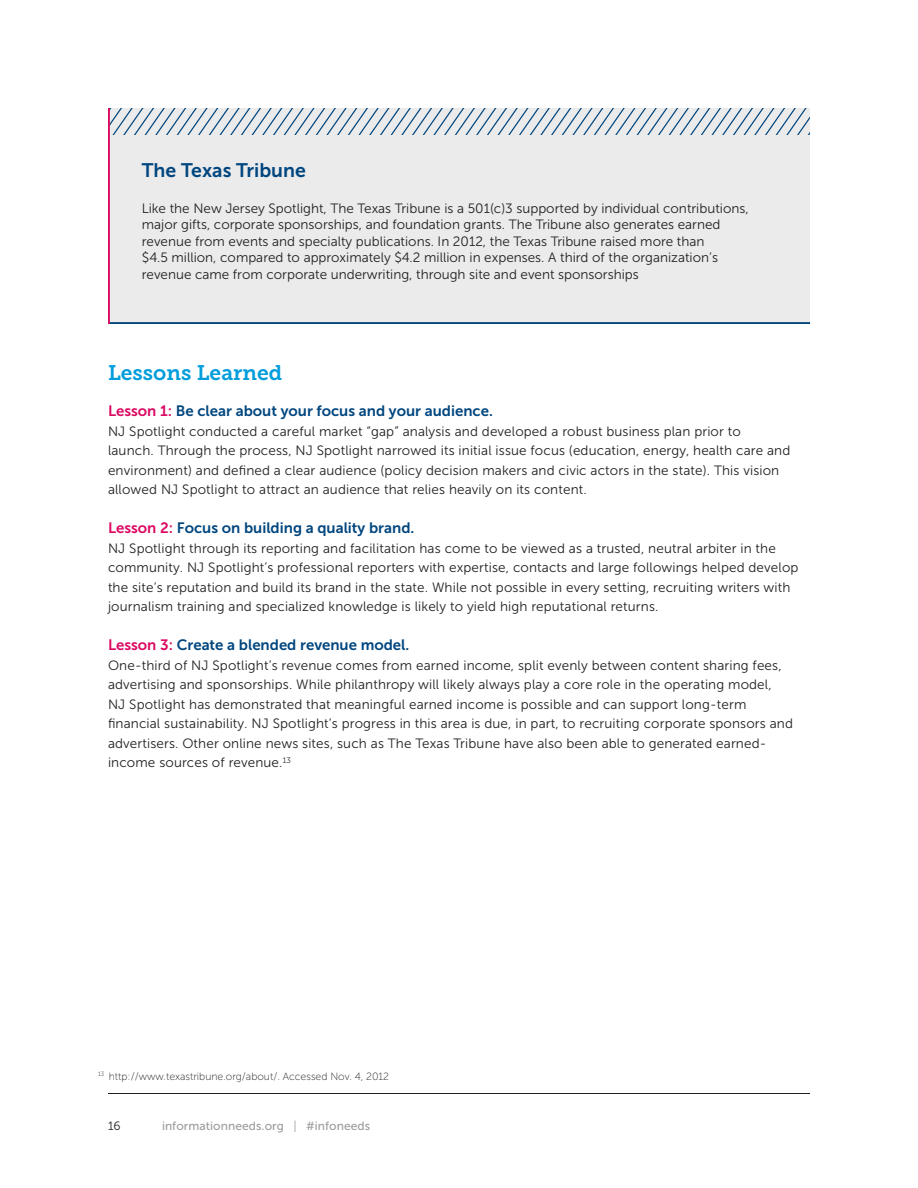
<style>
.page{position:relative;width:918px;height:1188px;background:#fff}
.page>*{position:absolute;margin:0;border:0;box-sizing:border-box;transform-origin:0 0}
.t1{font:21px "Museo Slab 700";color:#009ddc}
.t2{font:19.5px "Museo Sans 700";color:#00467f}
.t3{font:15px "Museo Sans 700";color:#00467f}
.t4{font:13.5px/19.5px "Museo Sans 300";letter-spacing:.01em;color:#231f20}
.t5{font:12px "Museo Sans 500";letter-spacing:.005em;color:#9b9d9f}
.t6{font:12px "Museo Sans 300";color:#231f20}
.t7{font:10.5px "Museo Sans 100";color:#231f20}
.s1{color:#db0962}
.s2{font-family:"Museo Sans 300"}
</style>
<div class="page">
<hr style="left:108px;top:1093px;width:702px;height:1px;background:#231f20">
<div style="left:108px;top:108px;width:702px;height:216px;background:#ebebec"></div>
<svg style="left:110px;top:108px;width:700px;height:27px"></svg>
<hr style="left:108px;top:322px;width:702px;height:2px;background:#00467f">
<hr style="left:108px;top:108px;width:2px;height:216px;background:#db0962">
<h2 class="t2" style="left:142px;top:159px;width:166px">The Texas Tribune</h2>
<p class="t4" style="left:142px;top:200px;width:608px;line-height:16.5px">Like the New Jersey Spotlight, The Texas Tribune is a 501(c)3 supported by individual contributions, major gifts, corporate sponsorships, and foundation grants. The Tribune also generates earned revenue from events and specialty publications. In 2012, the Texas Tribune raised more than<br>$4.5 million, compared to approximately $4.2 million in expenses. A third of the organization’s revenue came from corporate underwriting, through site and event sponsorships</p>
<h1 class="t1" style="left:108px;top:361px;width:176px">Lessons Learned</h1>
<p class="t3" style="left:108px;top:403px;width:386px"><span class="s1">Lesson 1:</span> Be clear about your focus and your audience.</p>
<p class="t4" style="left:108px;top:421px;width:684px">NJ Spotlight conducted a careful market “gap” analysis and developed a robust business plan prior to<br>launch. Through the process, NJ Spotlight narrowed its initial issue focus (education, energy, health care and environment) and defined a clear audience (policy decision makers and civic actors in the state). This vision allowed NJ Spotlight to attract an audience that relies heavily on its content.</p>
<p class="t3" style="left:108px;top:520px;width:308px"><span class="s1">Lesson 2:</span> Focus on building a quality brand.</p>
<p class="t4" style="left:108px;top:538px;width:692px">NJ Spotlight through its reporting and facilitation has come to be viewed as a trusted, neutral arbiter in the community. NJ Spotlight’s professional reporters with expertise, contacts and large followings helped develop the site’s reputation and build its brand in the state. While not possible in every setting, recruiting writers with journalism training and specialized knowledge is likely to yield high reputational returns.</p>
<p class="t3" style="left:108px;top:637px;width:303px"><span class="s1">Lesson 3:</span> Create a blended revenue model.</p>
<p class="t4" style="left:108px;top:655px;width:687px">One-third of NJ Spotlight’s revenue comes from earned income, split evenly between content sharing fees, advertising and sponsorships. While philanthropy will likely always play a core role in the operating model,<br>NJ Spotlight has demonstrated that meaningful earned income is possible and can support long-term financial sustainability. NJ Spotlight’s progress in this area is due, in part, to recruiting corporate sponsors and advertisers. Other online news sites, such as The Texas Tribune have also been able to generated earned&shy;income sources of revenue.<sup>13</sup></p>
<p class="t7" style="left:98px;top:1071px;width:292px"><sup>13</sup> http://www.texastribune.org/about/. Accessed Nov. 4, 2012</p>
<p class="t6" style="left:108px;top:1119px;width:14px">16</p>
<p class="t5" style="left:162px;top:1119px;width:210px">informationneeds.org <span class="s2">|</span> #infoneeds</p>
</div>
